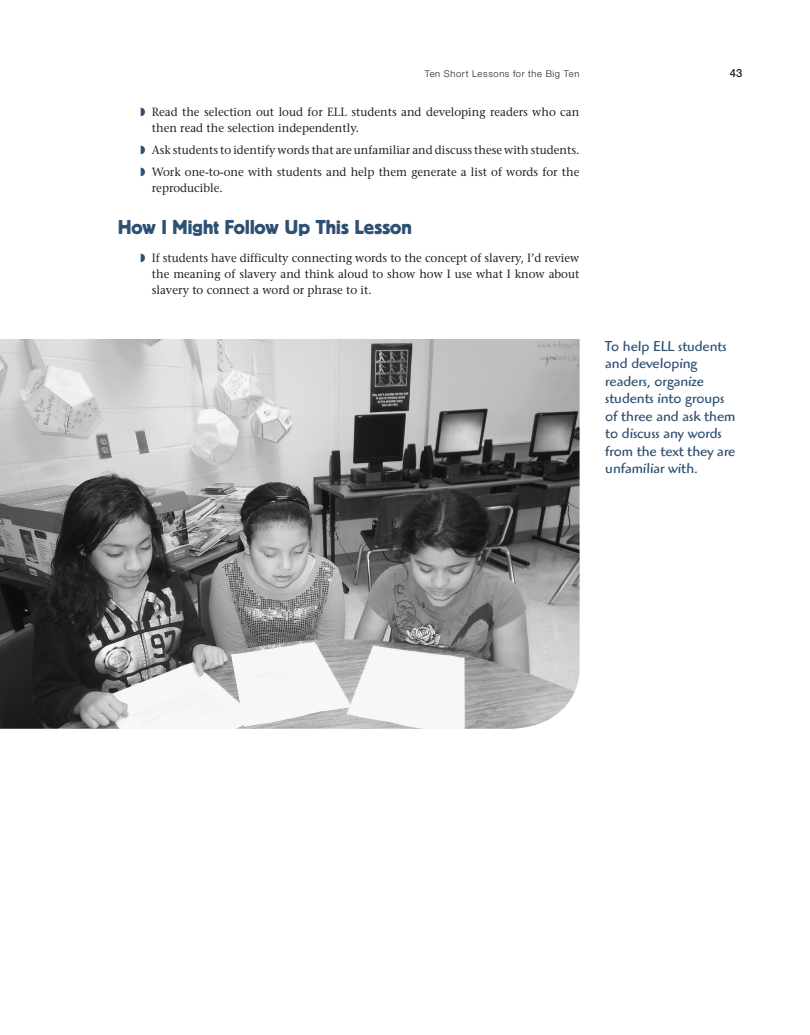
<style>
.page{position:relative;width:810px;height:1035px;background:#fff}
.page>*{position:absolute;margin:0;border:0;box-sizing:border-box;transform-origin:0 0}
.t1{font:20px "Block BE";letter-spacing:.005em;color:#2e5072}
.PC{font:15px/17.5px "Highlander";color:#2e5072}
.t2{font:500 11.88px/16.2px "Stone Serif Std";color:#231f20}
.t3{font:500 11.25px "Helvetica Neue LT Std";color:#231f20}
.t4{font:300 9.38px "Helvetica Neue LT Std";letter-spacing:.065em;color:#231f20}
.s1{color:#2e5072}
</style>
<div class="page">
<img style="left:0;top:339px;width:580px;height:390px">
<p class="t4" style="left:425px;top:68px;width:156px">Ten Short Lessons for the Big Ten</p>
<p class="t3" style="left:730px;top:66px;width:14px">43</p>
<p class="t2" style="left:152px;top:103px;width:429px;text-indent:-11px"><span class="s1">◗</span> Read the selection out loud for ELL students and developing readers who can then read the selection independently.</p>
<p class="t2" style="left:141px;top:142px;width:440px"><span class="s1">◗</span> Ask students to identify words that are unfamiliar and discuss these with students.</p>
<p class="t2" style="left:152px;top:163px;width:429px;text-indent:-11px"><span class="s1">◗</span> Work one-to-one with students and help them generate a list of words for the reproducible.</p>
<h1 class="t1" style="left:118px;top:216px;width:295px">How I Might Follow Up This Lesson</h1>
<p class="t2" style="left:152px;top:250px;width:429px;text-align:justify;text-indent:-11px"><span class="s1">◗</span> If students have difficulty connecting words to the concept of slavery, I’d review the meaning of slavery and think aloud to show how I use what I know about slavery to connect a word or phrase to it.</p>
<p class="PC" style="left:605px;top:337px;width:132px">To help ELL students and developing readers, organize students into groups of three and ask them to discuss any words from the text they are unfamiliar with.</p>
</div>
